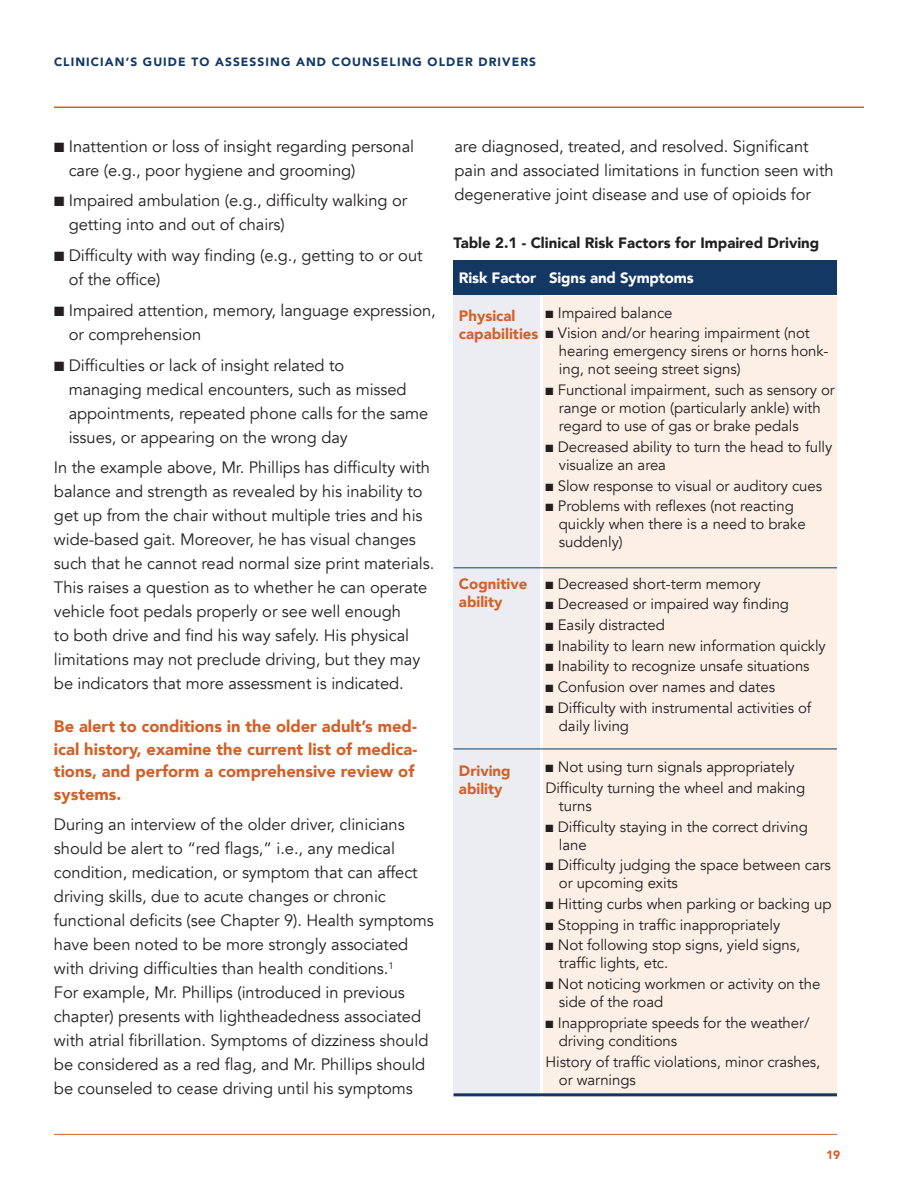
<style>
.page{position:relative;width:918px;height:1188px;background:#fff}
.page>*{position:absolute;margin:0;border:0;box-sizing:border-box;transform-origin:0 0}
.t1{font:16.5px/24px "Avenir";letter-spacing:-.005em;color:#231f20}
.t2{font:900 16.5px/22.5px "Avenir";color:#d46027}
.t3{font:15px/18px "Avenir";letter-spacing:-.005em;color:#231f20}
.t4{font:900 15px/18px "Avenir";color:#d46027}
.t5{font:900 15px "Avenir";color:#231f20}
.t6{font:900 15px "Avenir";letter-spacing:-.01em;color:#fff}
.t7{font:900 12px "Avenir";letter-spacing:.09em;color:#133863}
.t8{font:900 12px "Avenir";color:#d46027}
</style>
<div class="page">
<hr style="left:54px;top:106px;width:810px;height:2px;background:#d46027">
<hr style="left:54px;top:1134px;width:783px;height:1px;background:#d46027">
<div style="left:454px;top:293px;width:86px;height:803px;background:#ecedf2"></div>
<div style="left:543px;top:296px;width:294px;height:800px;background:#fbefe6"></div>
<div style="left:454px;top:260px;width:383px;height:35px;background:#133863"></div>
<hr style="left:454px;top:567px;width:383px;height:1px;background:#133863">
<hr style="left:454px;top:749px;width:383px;height:1px;background:#133863">
<hr style="left:454px;top:1093px;width:383px;height:3px;background:#133863">
<p class="t7" style="left:54px;top:52px;width:484px">CLINICIAN’S GUIDE TO ASSESSING AND COUNSELING OLDER DRIVERS</p>
<p class="t1" style="left:69px;top:134px;width:347px;text-indent:-15px">■ Inattention or loss of insight regarding personal care (e.g., poor hygiene and grooming)</p>
<p class="t1" style="left:69px;top:189px;width:340px;text-indent:-15px">■ Impaired ambulation (e.g., difficulty walking or getting into and out of chairs)</p>
<p class="t1" style="left:69px;top:244px;width:355px;text-indent:-15px">■ Difficulty with way finding (e.g., getting to or out of the office)</p>
<p class="t1" style="left:69px;top:298px;width:369px;text-indent:-15px">■ Impaired attention, memory, language expression, or comprehension</p>
<p class="t1" style="left:69px;top:353px;width:361px;text-indent:-15px">■ Difficulties or lack of insight related to<br>managing medical encounters, such as missed appointments, repeated phone calls for the same issues, or appearing on the wrong day</p>
<p class="t1" style="left:54px;top:456px;width:382px">In the example above, Mr. Phillips has difficulty with balance and strength as revealed by his inability to get up from the chair without multiple tries and his wide-based gait. Moreover, he has visual changes such that he cannot read normal size print materials.<br>This raises a question as to whether he can operate vehicle foot pedals properly or see well enough<br>to both drive and find his way safely. His physical limitations may not preclude driving, but they may be indicators that more assessment is indicated.</p>
<p class="t2" style="left:54px;top:715px;width:365px">Be alert to conditions in the older adult’s med&shy;ical history, examine the current list of medica&shy;tions, and perform a comprehensive review of systems.</p>
<p class="t1" style="left:54px;top:813px;width:381px">During an interview of the older driver, clinicians should be alert to “red flags,” i.e., any medical condition, medication, or symptom that can affect driving skills, due to acute changes or chronic functional deficits (see Chapter 9). Health symptoms have been noted to be more strongly associated with driving difficulties than health conditions.<sup>1<br></sup>For example, Mr. Phillips (introduced in previous chapter) presents with lightheadedness associated with atrial fibrillation. Symptoms of dizziness should be considered as a red flag, and Mr. Phillips should be counseled to cease driving until his symptoms</p>
<p class="t1" style="left:455px;top:134px;width:381px">are diagnosed, treated, and resolved. Significant pain and associated limitations in function seen with degenerative joint disease and use of opioids for</p>
<p class="t5" style="left:454px;top:230px;width:367px">Table 2.1 - Clinical Risk Factors for Impaired Driving</p>
<p class="t6" style="left:459px;top:265px;width:236px">Risk Factor Signs and Symptoms</p>
<p class="t3" style="left:545px;top:304px;width:129px">■ Impaired balance</p>
<p class="t3" style="left:559px;top:325px;width:271px;text-indent:-13px">■ Vision and/or hearing impairment (not hearing emergency sirens or horns honk&shy;ing, not seeing street signs)</p>
<p class="t3" style="left:559px;top:381px;width:277px;text-indent:-13px">■ Functional impairment, such as sensory or range or motion (particularly ankle) with regard to use of gas or brake pedals</p>
<p class="t3" style="left:559px;top:438px;width:275px;text-indent:-13px">■ Decreased ability to turn the head to fully visualize an area</p>
<p class="t3" style="left:545px;top:477px;width:278px">■ Slow response to visual or auditory cues</p>
<p class="t3" style="left:559px;top:497px;width:248px;text-indent:-13px">■ Problems with reflexes (not reacting quickly when there is a need to brake suddenly)</p>
<p class="t3" style="left:545px;top:575px;width:217px">■ Decreased short-term memory</p>
<p class="t3" style="left:545px;top:595px;width:245px">■ Decreased or impaired way finding</p>
<p class="t3" style="left:545px;top:616px;width:121px">■ Easily distracted</p>
<p class="t3" style="left:545px;top:637px;width:282px">■ Inability to learn new information quickly</p>
<p class="t3" style="left:545px;top:658px;width:266px">■ Inability to recognize unsafe situations</p>
<p class="t3" style="left:545px;top:678px;width:231px">■ Confusion over names and dates</p>
<p class="t3" style="left:559px;top:699px;width:254px;text-indent:-13px">■ Difficulty with instrumental activities of daily living</p>
<p class="t3" style="left:545px;top:757px;width:261px;line-height:20.7px">■ Not using turn signals appropriately<br>Difficulty turning the wheel and making</p>
<p class="t3" style="left:559px;top:797px;width:34px">turns</p>
<p class="t3" style="left:559px;top:818px;width:250px;text-indent:-13px">■ Difficulty staying in the correct driving lane</p>
<p class="t3" style="left:559px;top:856px;width:274px;text-indent:-13px">■ Difficulty judging the space between cars or upcoming exits</p>
<p class="t3" style="left:545px;top:895px;width:288px">■ Hitting curbs when parking or backing up</p>
<p class="t3" style="left:545px;top:916px;width:236px">■ Stopping in traffic inappropriately</p>
<p class="t3" style="left:559px;top:937px;width:243px;text-indent:-13px">■ Not following stop signs, yield signs, traffic lights, etc.</p>
<p class="t3" style="left:559px;top:975px;width:263px;text-indent:-13px">■ Not noticing workmen or activity on the side of the road</p>
<p class="t3" style="left:559px;top:1014px;width:252px;text-indent:-13px">■ Inappropriate speeds for the weather/ driving conditions</p>
<p class="t3" style="left:559px;top:1053px;width:263px;text-indent:-14px">History of traffic violations, minor crashes, or warnings</p>
<p class="t4" style="left:459px;top:306px;width:81px">Physical capabilities</p>
<p class="t4" style="left:459px;top:574px;width:70px">Cognitive ability</p>
<p class="t4" style="left:459px;top:761px;width:53px">Driving ability</p>
<p class="t8" style="left:826px;top:1144px;width:16px">19</p>
</div>
